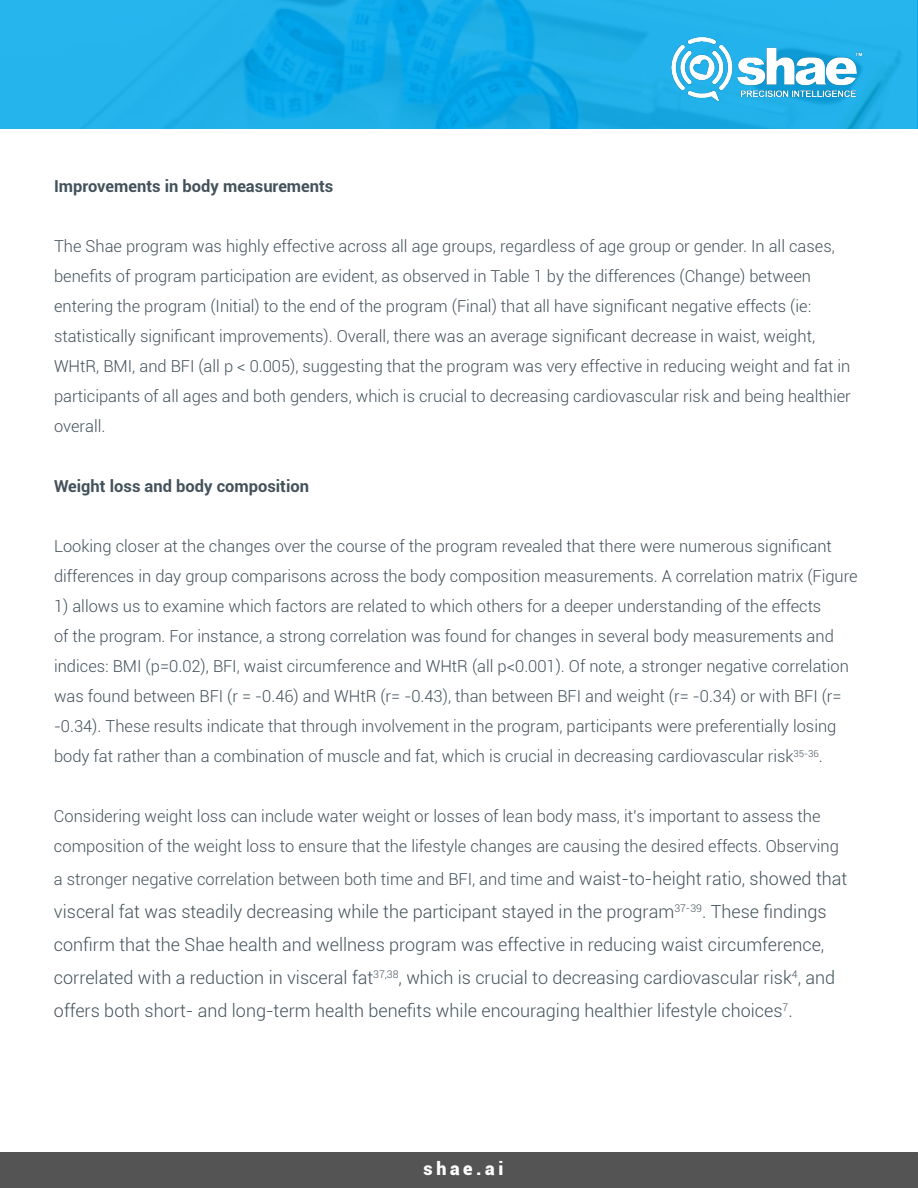
<style>
.page{position:relative;width:918px;height:1188px;background:#fff}
.page>*{position:absolute;margin:0;border:0;box-sizing:border-box;transform-origin:0 0}
.t1{font:300 18px/33px "Roboto";color:#43525a}
.t2{font:900 18px "Roboto";letter-spacing:.2em;color:#fff}
.t3{font:300 16.5px/30px "Roboto";color:#43525a}
.t4{font:700 16.5px "Roboto";color:#43525a}
.s1{font-size:18px}
</style>
<div class="page">
<div style="left:1px;top:1153px;width:916px;height:35px;background:#545454"></div>
<div style="left:0;top:1152px;width:918px;height:36px;border:2px solid #545454"></div>
<svg style="left:917px;top:1152px;width:1px;height:36px"></svg>
<svg style="left:0;top:0;width:918px;height:128px;background:#1aade9"></svg>
<img style="left:670px;top:34px;width:197px;height:70px">
<p class="t4" style="left:54px;top:175px;width:281px">Improvements in body measurements</p>
<p class="t3" style="left:54px;top:231px;width:798px">The Shae program was highly effective across all age groups, regardless of age group or gender. In all cases, benefits of program participation are evident, as observed in Table 1 by the differences (Change) between entering the program (Initial) to the end of the program (Final) that all have significant negative effects (ie: statistically significant improvements). Overall, there was an average significant decrease in waist, weight, WHtR, BMI, and BFI (all p &lt; 0.005), suggesting that the program was very effective in reducing weight and fat in participants of all ages and both genders, which is crucial to decreasing cardiovascular risk and being healthier overall.</p>
<p class="t4" style="left:54px;top:475px;width:257px">Weight loss and body composition</p>
<p class="t3" style="left:54px;top:531px;width:805px">Looking closer at the changes over the course of the program revealed that there were numerous significant differences in day group comparisons across the body composition measurements. A correlation matrix (Figure</p>
<p class="t3" style="left:54px;top:591px;width:797px">1) allows us to examine which factors are related to which others for a deeper understanding of the effects<br>of the program. For instance, a strong correlation was found for changes in several body measurements and indices: BMI (p=0.02), BFI, waist circumference and WHtR (all p&lt;0.001). Of note, a stronger negative correlation was found between BFI (r = -0.46) and WHtR (r= -0.43), than between BFI and weight (r= -0.34) or with BFI (r= -0.34). These results indicate that through involvement in the program, participants were preferentially losing body fat rather than a combination of muscle and fat, which is crucial in decreasing cardiovascular risk<sup>35-36</sup>.</p>
<p class="t3" style="left:54px;top:801px;width:786px">Considering weight loss can include water weight or losses of lean body mass, it’s important to assess the composition of the weight loss to ensure that the lifestyle changes are causing the desired effects. Observing</p>
<p class="t3" style="left:54px;top:864px;width:795px">a stronger negative correlation between both time and BFI, and time an<span class="s1">d waist-to-height ratio, showed that</span></p>
<p class="t1" style="left:54px;top:895px;width:783px">visceral fat was steadily decreasing while the participant stayed in the program<sup>37-39</sup>. These findings confirm that the Shae health and wellness program was effective in reducing waist circumference, correlated with a reduction in visceral fat<sup>37,38</sup>, which is crucial to decreasing cardiovascular risk<sup>4</sup>, and offers both short- and long-term health benefits while encouraging healthier lifestyle choices<sup>7</sup>.</p>
<p class="t2" style="left:424px;top:1156px;width:81px">shae.ai</p>
</div>
